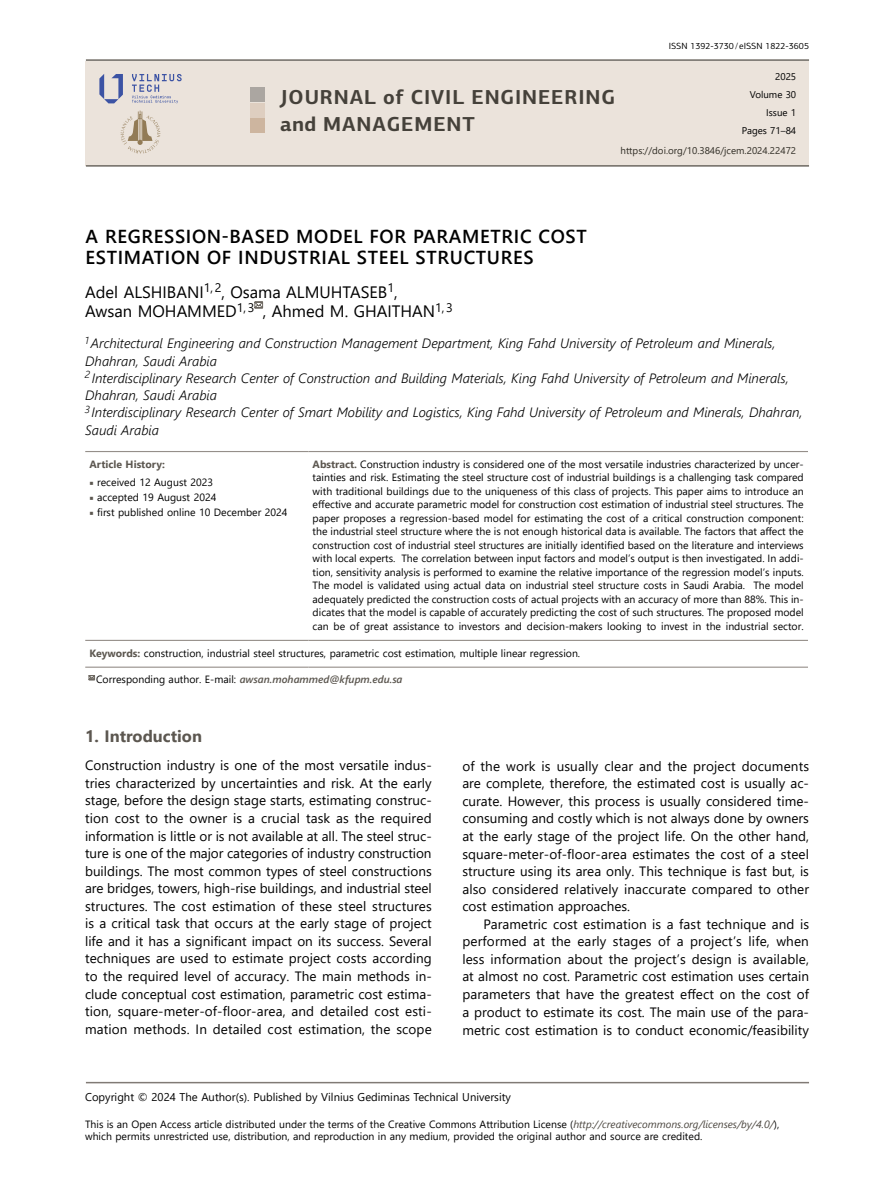
<style>
.page{position:relative;width:872px;height:1191px;background:#fff}
.page>*{position:absolute;margin:0;border:0;box-sizing:border-box;transform-origin:0 0}
.t1{font:700 20.25px/27px "PF Centro Sans Pro";letter-spacing:.045em;color:#45413a}
.t2{font:600 18.75px/21px "Segoe UI";letter-spacing:.035em;color:#000}
.t3{font:16.5px/19.5px "Segoe UI";color:#000}
.t4{font:700 16.5px "Segoe UI";color:#5c5750}
.t5{font:13.5px/17.5px "Segoe UI";letter-spacing:.005em;color:#000;text-align:justify}
.t6{font:italic 300 13.5px/17.2px "Segoe UI";color:#000}
.t7{font:11.25px "Segoe UI";color:#000}
.t8{font:10.5px/13.5px "Segoe UI";color:#000}
.t9{font:700 10.5px "Segoe UI";color:#5c5750}
.t10{font:9.75px "Segoe UI";color:#302d25}
.t11{font:9.75px/18.1px "Segoe UI";color:#000;text-align:right}
.t12{font:9px "PF Centro Sans Pro";color:#000}
.s1{font-weight:700;color:#5c5750}
.s2{font-family:"Minion Pro";color:#5c5750}
.s3{font-weight:600;font-style:italic;color:#5c5750}
.s4{font-style:italic;color:#4d4841}
</style>
<div class="page">
<hr style="left:86px;top:1081px;width:723px;height:2px;background:#807a75">
<div style="left:86px;top:61px;width:723px;height:104px;background:#ebe3db"></div>
<hr style="left:86px;top:59px;width:723px;height:2px;background:#6d6861">
<hr style="left:86px;top:165px;width:723px;height:2px;background:#6d6861">
<div style="left:251px;top:87px;width:14px;height:15px;background:#aba6a1"></div>
<div style="left:251px;top:118px;width:14px;height:15px;background:#cdb59f"></div>
<div style="left:251px;top:103px;width:14px;height:14px;background:#decec0"></div>
<svg style="left:99px;top:74px;width:24px;height:29px"></svg>
<svg style="left:132px;top:74px;width:50px;height:29px"></svg>
<svg style="left:121px;top:111px;width:39px;height:43px"></svg>
<hr style="left:85px;top:451px;width:223px;height:1px;background:#958f8a">
<hr style="left:308px;top:451px;width:500px;height:1px;background:#958f8a">
<hr style="left:85px;top:640px;width:223px;height:1px;background:#958f8a">
<hr style="left:308px;top:640px;width:500px;height:1px;background:#958f8a">
<hr style="left:85px;top:666px;width:223px;height:1px;background:#958f8a">
<hr style="left:308px;top:666px;width:500px;height:1px;background:#958f8a">
<svg style="left:254px;top:301px;width:10px;height:8px"></svg>
<svg style="left:88px;top:675px;width:8px;height:5px"></svg>
<p class="t12" style="left:668px;top:41px;width:142px">ISSN 1392-3730/eISSN 1822-3605</p>
<p class="t11" style="left:742px;top:66px;width:56px">2025<br>Volume 30<br>Issue 1<br>Pages 71–84</p>
<p class="t10" style="left:620px;top:141px;width:177px">https://doi.org/10.3846/jcem.2024.22472</p>
<h1 class="t1" style="left:280px;top:84px;width:336px">JOURNAL of CIVIL ENGINEERING and MANAGEMENT</h1>
<h2 class="t2" style="left:86px;top:225px;width:502px">A REGRESSION-BASED MODEL FOR PARAMETRIC COST<br>ESTIMATION OF INDUSTRIAL STEEL STRUCTURES</h2>
<h3 class="t3" style="left:85px;top:280px;width:369px">Adel ALSHIBANI<sup>1,2</sup>, Osama ALMUHTASEB<sup>1</sup>,<br>Awsan MOHAMMED<sup>1,3</sup> , Ahmed M. GHAITHAN<sup>1,3</sup></h3>
<p class="t6" style="left:85px;top:333px;width:719px"><sup>1</sup> Architectural Engineering and Construction Management Department, King Fahd University of Petroleum and Minerals, Dhahran, Saudi Arabia<br><sup>2</sup> Interdisciplinary Research Center of Construction and Building Materials, King Fahd University of Petroleum and Minerals, Dhahran, Saudi Arabia<br><sup>3</sup> Interdisciplinary Research Center of Smart Mobility and Logistics, King Fahd University of Petroleum and Minerals, Dhahran, Saudi Arabia</p>
<p class="t9" style="left:89px;top:454px;width:77px">Article History:</p>
<p class="t8" style="left:313px;top:456px;width:492px;text-align:justify"><span class="s1">Abstract.</span> Construction industry is considered one of the most versatile industries characterized by uncer&shy;tainties and risk. Estimating the steel structure cost of industrial buildings is a challenging task compared with traditional buildings due to the uniqueness of this class of projects. This paper aims to introduce an effective and accurate parametric model for construction cost estimation of industrial steel structures. The paper proposes a regression-based model for estimating the cost of a critical construction component: the industrial steel structure where the is not enough historical data is available. The factors that affect the construction cost of industrial steel structures are initially identified based on the literature and interviews with local experts. The correlation between input factors and model’s output is then investigated. In addi&shy;tion, sensitivity analysis is performed to examine the relative importance of the regression model’s inputs.<br>The model is validated using actual data on industrial steel structure costs in Saudi Arabia. The model adequately predicted the construction costs of actual projects with an accuracy of more than 88%. This in&shy;dicates that the model is capable of accurately predicting the cost of such structures. The proposed model can be of great assistance to investors and decision-makers looking to invest in the industrial sector.</p>
<p class="t8" style="left:89px;top:474px;width:125px"><span class="s2">■</span> received 12 August 2023</p>
<p class="t8" style="left:89px;top:489px;width:128px"><span class="s2">■</span> accepted 19 August 2024</p>
<p class="t8" style="left:89px;top:504px;width:199px"><span class="s2">■</span> first published online 10 December 2024</p>
<p class="t8" style="left:89px;top:645px;width:492px"><span class="s1">Keywords:</span> construction, industrial steel structures, parametric cost estimation, multiple linear regression.</p>
<p class="t8" style="left:96px;top:672px;width:308px">Corresponding author. E-mail: <span class="s3">awsan.mohammed@kfupm.edu.sa</span></p>
<h3 class="t4" style="left:85px;top:720px;width:118px">1. Introduction</h3>
<p class="t5" style="left:85px;top:755px;width:348px">Construction industry is one of the most versatile indus&shy;tries characterized by uncertainties and risk. At the early stage, before the design stage starts, estimating construc&shy;tion cost to the owner is a crucial task as the required information is little or is not available at all. The steel struc&shy;ture is one of the major categories of industry construction buildings. The most common types of steel constructions are bridges, towers, high-rise buildings, and industrial steel structures. The cost estimation of these steel structures is a critical task that occurs at the early stage of project life and it has a significant impact on its success. Several techniques are used to estimate project costs according to the required level of accuracy. The main methods in&shy;clude conceptual cost estimation, parametric cost estima&shy;tion, square-meter-of-floor-area, and detailed cost esti&shy;mation methods. In detailed cost estimation, the scope</p>
<p class="t5" style="left:462px;top:756px;width:348px">of the work is usually clear and the project documents are complete, therefore, the estimated cost is usually ac&shy;curate. However, this process is usually considered time&shy;consuming and costly which is not always done by owners at the early stage of the project life. On the other hand, square-meter-of-floor-area estimates the cost of a steel structure using its area only. This technique is fast but, is also considered relatively inaccurate compared to other cost estimation approaches.</p>
<p class="t5" style="left:462px;top:914px;width:348px;text-indent:21px">Parametric cost estimation is a fast technique and is performed at the early stages of a project’s life, when less information about the project’s design is available, at almost no cost. Parametric cost estimation uses certain parameters that have the greatest effect on the cost of a product to estimate its cost. The main use of the para&shy;metric cost estimation is to conduct economic/feasibility</p>
<p class="t7" style="left:85px;top:1086px;width:427px">Copyright © 2024 The Author(s). Published by Vilnius Gediminas Technical University</p>
<p class="t8" style="left:85px;top:1117px;width:695px;line-height:12px">This is an Open Access article distributed under the terms of the Creative Commons Attribution License (<span class="s4">http://creativecommons.org/licenses/by/4.0/</span>), which permits unrestricted use, distribution, and reproduction in any medium, provided the original author and source are credited.</p>
</div>
